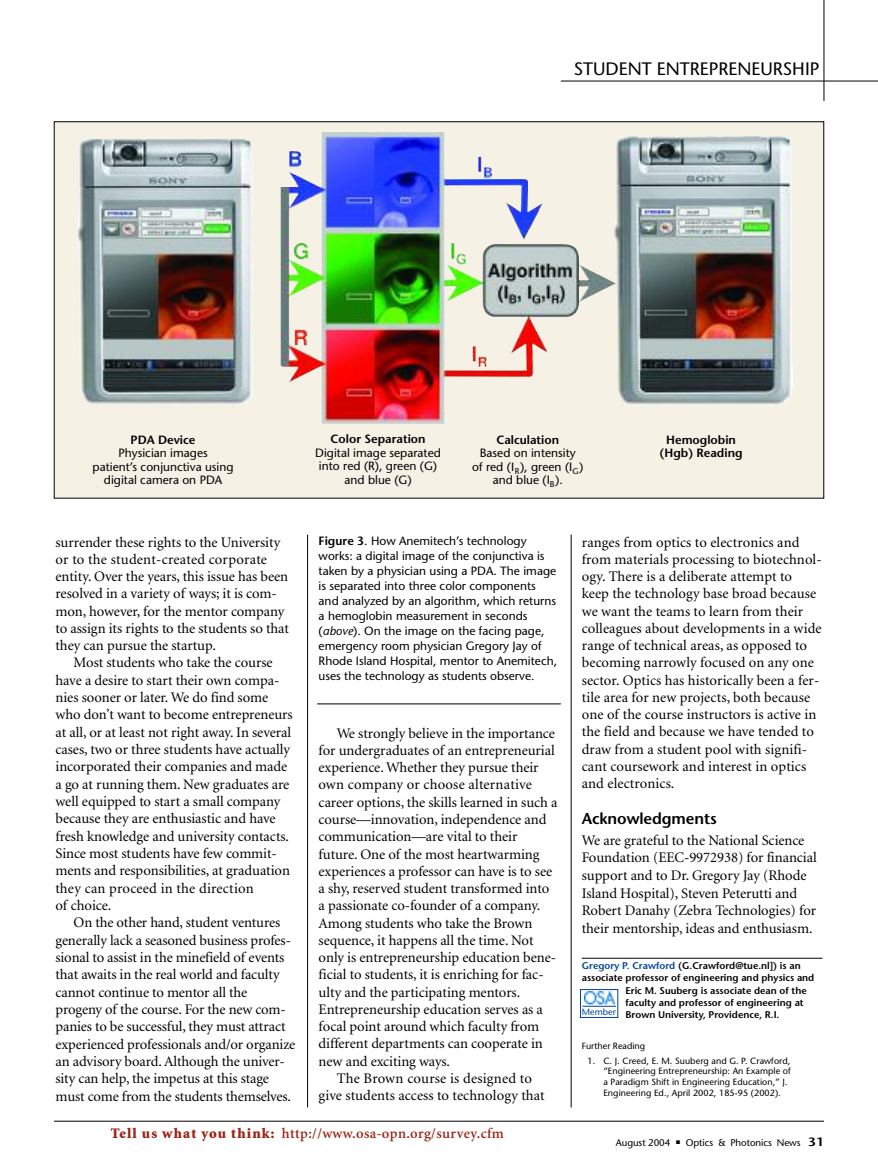
<style>
.page{position:relative;width:878px;height:1175px;background:#fff}
.page>*{position:absolute;margin:0;border:0;box-sizing:border-box;transform-origin:0 0}
.t1{font:18px "Stone Sans";color:#000}
.t2{font:600 15.75px "Stone Sans";letter-spacing:-.005em;color:#000}
.t3{font:14.7px/17.2px "Minion";letter-spacing:-.005em;color:#000}
.t4{font:14.7px "Minion";letter-spacing:.015em;color:#000}
.t5{font:600 14.7px "Minion";letter-spacing:.025em;color:#9c2519}
.t6{font:12px/15px "Stone Sans";color:#000;text-align:center}
.t7{font:600 12px/13.5px "Stone Sans";color:#000;text-align:center}
.t8{font:600 9.75px "Stone Sans";color:#000}
.t9{font:9.75px "Stone Sans";letter-spacing:-.005em;color:#000}
.t10{font:9px/10.9px "Stone Sans";letter-spacing:.005em;color:#000}
.t11{font:9px "Stone Sans";color:#004394}
.s1{font-weight:600}
.s2{font-style:italic}
.s3{color:#004394}
.s4{font-weight:900}
.s5{font-weight:600;font-size:12px}
</style>
<div class="page">
<div style="left:54px;top:122px;width:769px;height:376px;background:#f5f1e5"></div>
<hr style="left:581px;top:957px;width:241px;height:1px;background:#000">
<hr style="left:54px;top:1120px;width:770px;height:1px;background:#000">
<hr style="left:561px;top:81px;width:317px;height:1px;background:#000">
<hr style="left:823px;top:0;width:1px;height:101px;background:#000">
<hr style="left:307px;top:534px;width:1px;height:573px;background:#000">
<hr style="left:571px;top:534px;width:1px;height:573px;background:#000">
<img style="left:77px;top:139px;width:175px;height:266px">
<img style="left:616px;top:136px;width:177px;height:269px">
<img style="left:281px;top:132px;width:335px;height:291px">
<div style="left:580px;top:989px;width:38px;height:28px;border:1px solid #004394"></div>
<img style="left:584px;top:991px;width:30px;height:14px">
<hr style="left:582px;top:1006px;width:34px;height:1px;background:#004394">
<hr style="left:317px;top:703px;width:244px;height:1px;background:#000">
<p class="t1" style="left:573px;top:61px;width:247px">STUDENT ENTREPRENEURSHIP</p>
<p class="t7" style="left:131px;top:434px;width:66px">PDA Device</p>
<p class="t6" style="left:92px;top:447px;width:143px;line-height:13.5px">Physician images<br>patient’s conjunctiva using digital camera on PDA</p>
<p class="t3" style="left:56px;top:534px;width:235px">surrender these rights to the University or to the student-created corporate entity. Over the years, this issue has been resolved in a variety of ways; it is com&shy;mon, however, for the mentor company to assign its rights to the students so that they can pursue the startup.</p>
<p class="t3" style="left:56px;top:655px;width:238px;text-indent:18px">Most students who take the course have a desire to start their own compa&shy;nies sooner or later. We do find some who don’t want to become entrepreneurs at all, or at least not right away. In several cases, two or three students have actually incorporated their companies and made a go at running them. New graduates are well equipped to start a small company because they are enthusiastic and have fresh knowledge and university contacts.<br>Since most students have few commit&shy;ments and responsibilities, at graduation they can proceed in the direction<br>of choice.</p>
<p class="t3" style="left:55px;top:915px;width:241px;text-indent:18px">On the other hand, student ventures generally lack a seasoned business profes&shy;sional to assist in the minefield of events that awaits in the real world and faculty cannot continue to mentor all the progeny of the course. For the new com&shy;panies to be successful, they must attract experienced professionals and/or organize an advisory board. Although the univer&shy;sity can help, the impetus at this stage must come from the students themselves.</p>
<p class="t7" style="left:330px;top:433px;width:96px">Color Separation</p>
<p class="t6" style="left:315px;top:447px;width:127px;line-height:13.5px">Digital image separated into red (R), green (G) and blue (G)</p>
<p class="t7" style="left:496px;top:434px;width:64px">Calculation</p>
<p class="t6" style="left:472px;top:447px;width:113px;line-height:13.5px">Based on intensity<br>of red (I<sub>R</sub>), green (I<sub>G</sub>) and blue (I<sub>B</sub>).</p>
<p class="t7" style="left:659px;top:434px;width:84px">Hemoglobin (Hgb) Reading</p>
<p class="t6" style="left:318px;top:534px;width:240px;text-align:left"><span class="s1">Figure 3</span>. How Anemitech’s technology works: a digital image of the conjunctiva is taken by a physician using a PDA. The image is separated into three color components and analyzed by an algorithm, which returns a hemoglobin measurement in seconds (<span class="s2">above</span>). On the image on the facing page, emergency room physician Gregory Jay of Rhode Island Hospital, mentor to Anemitech, uses the technology as students observe.</p>
<p class="t3" style="left:337px;top:725px;width:220px">We strongly believe in the importance</p>
<p class="t3" style="left:318px;top:742px;width:237px">for undergraduates of an entrepreneurial</p>
<p class="t3" style="left:318px;top:760px;width:221px">experience. Whether they pursue their</p>
<p class="t4" style="left:318px;top:779px;width:215px">own company or choose alternative</p>
<p class="t3" style="left:318px;top:794px;width:240px">career options, the skills learned in such a</p>
<p class="t3" style="left:318px;top:811px;width:229px">course—innovation, independence and</p>
<p class="t3" style="left:318px;top:829px;width:200px">communication—are vital to their</p>
<p class="t3" style="left:318px;top:846px;width:222px">future. One of the most heartwarming</p>
<p class="t3" style="left:318px;top:863px;width:235px">experiences a professor can have is to see</p>
<p class="t3" style="left:318px;top:880px;width:232px">a shy, reserved student transformed into</p>
<p class="t3" style="left:318px;top:898px;width:223px">a passionate co-founder of a company.</p>
<p class="t3" style="left:318px;top:915px;width:215px">Among students who take the Brown</p>
<p class="t3" style="left:318px;top:932px;width:216px">sequence, it happens all the time. Not</p>
<p class="t3" style="left:318px;top:949px;width:239px">only is entrepreneurship education bene-</p>
<p class="t3" style="left:318px;top:967px;width:226px">ficial to students, it is enriching for fac-</p>
<p class="t3" style="left:318px;top:984px;width:203px">ulty and the participating mentors.</p>
<p class="t3" style="left:318px;top:1001px;width:226px">Entrepreneurship education serves as a</p>
<p class="t3" style="left:318px;top:1018px;width:222px">focal point around which faculty from</p>
<p class="t3" style="left:318px;top:1036px;width:226px">different departments can cooperate in</p>
<p class="t3" style="left:318px;top:1053px;width:133px">new and exciting ways.</p>
<p class="t4" style="left:337px;top:1072px;width:197px">The Brown course is designed to</p>
<p class="t3" style="left:318px;top:1087px;width:228px">give students access to technology that</p>
<p class="t3" style="left:581px;top:534px;width:241px">ranges from optics to electronics and from materials processing to biotechnol&shy;ogy. There is a deliberate attempt to keep the technology base broad because we want the teams to learn from their colleagues about developments in a wide range of technical areas, as opposed to becoming narrowly focused on any one sector. Optics has historically been a fer&shy;tile area for new projects, both because one of the course instructors is active in the field and because we have tended to draw from a student pool with signifi&shy;cant coursework and interest in optics and electronics.</p>
<p class="t2" style="left:581px;top:812px;width:137px">Acknowledgments</p>
<p class="t3" style="left:581px;top:832px;width:236px">We are grateful to the National Science Foundation (EEC-9972938) for financial support and to Dr. Gregory Jay (Rhode Island Hospital), Steven Peterutti and Robert Danahy (Zebra Technologies) for their mentorship, ideas and enthusiasm.</p>
<p class="t8" style="left:581px;top:962px;width:220px"><span class="s3">Gregory P. Crawford</span> (G.Crawford@tue.nl]) is an</p>
<p class="t8" style="left:581px;top:974px;width:234px">associate professor of engineering and physics and</p>
<p class="t8" style="left:625px;top:986px;width:183px">Eric M. Suuberg is associate dean of the</p>
<p class="t8" style="left:625px;top:998px;width:180px">faculty and professor of engineering at</p>
<p class="t8" style="left:625px;top:1011px;width:155px">Brown University, Providence, R.I.</p>
<p class="t10" style="left:581px;top:1041px;width:65px">Further Reading</p>
<p class="t10" style="left:603px;top:1055px;width:189px;text-indent:-16px">1. C. J. Creed, E. M. Suuberg and G. P. Crawford, “Engineering Entrepreneurship: An Example of a Paradigm Shift in Engineering Education,” J.<br>Engineering Ed., April 2002, 185-95 (2002).</p>
<p class="t11" style="left:581px;top:1008px;width:36px">Member</p>
<p class="t5" style="left:111px;top:1127px;width:394px"><span class="s4">Tell us what you think:</span> http://www.osa-opn.org/survey.cfm</p>
<p class="t9" style="left:616px;top:1138px;width:209px">August 2004 ■ Optics &amp; Photonics News <span class="s5">31</span></p>
</div>
